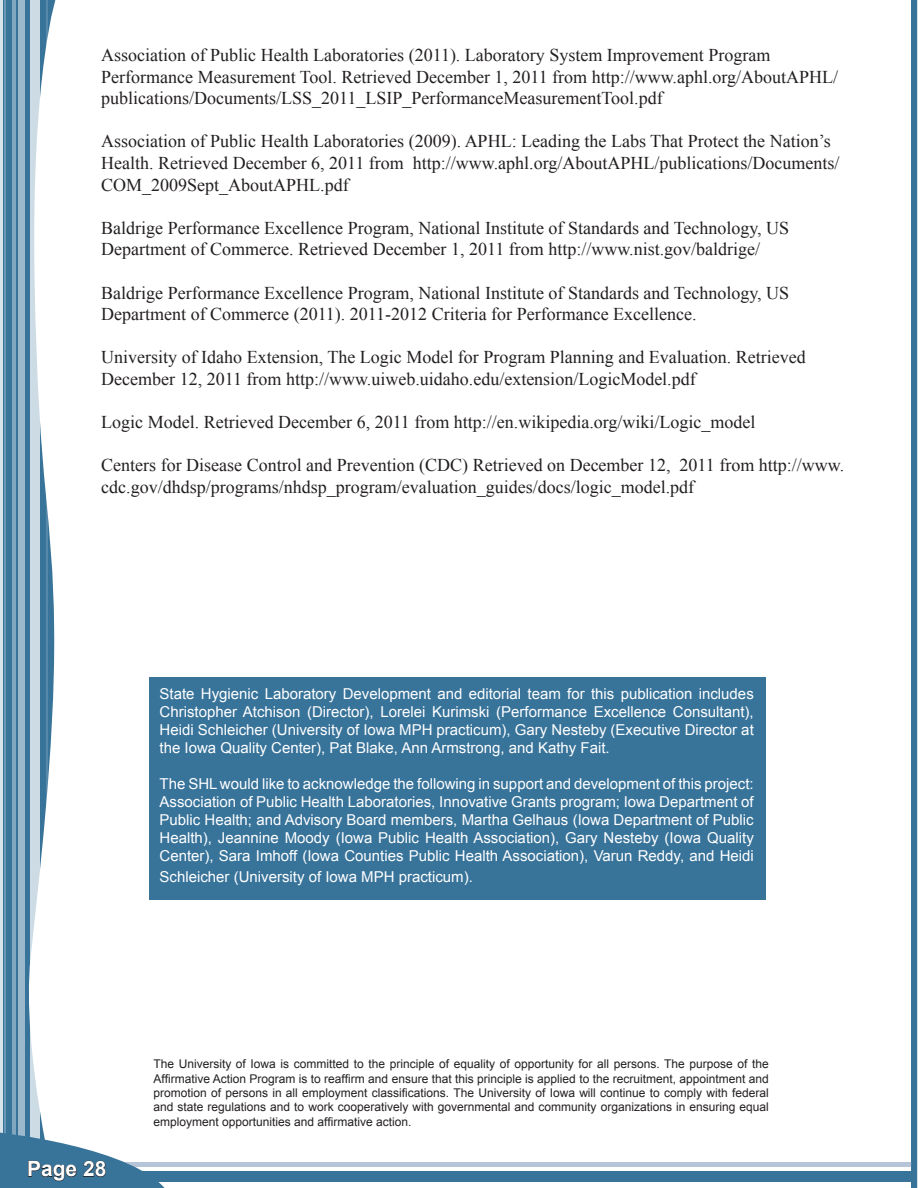
<style>
.page{position:relative;width:918px;height:1188px;background:#fff}
.page>*{position:absolute;margin:0;border:0;box-sizing:border-box;transform-origin:0 0}
.t1{font:700 21px "Arial";color:#fff}
.t2{font:18px/21.6px "Times New Roman";color:#231f20}
.t3{font:15px/18px "Arial";color:#fff;text-align:justify}
.t4{font:12px/14.4px "Arial";color:#231f20;text-align:justify}
</style>
<div class="page">
<div style="left:0;top:1171px;width:918px;height:11px;background:#38739a"></div>
<hr style="left:0;top:1162px;width:918px;height:4px;background:#b5c4d6">
<svg style="left:2px;top:0;width:54px;height:1132px;fill:#38739a"></svg>
<hr style="left:12px;top:0;width:4px;height:1188px;background:#81a6bf">
<div style="left:18px;top:0;width:6px;height:1188px;background:#9bb8cc"></div>
<hr style="left:46px;top:0;width:1px;height:1188px;background:#fff">
<svg style="left:30px;top:0;width:9px;height:1132px;fill:#cddbe5"></svg>
<hr style="left:5px;top:0;width:1px;height:1188px;background:#fff">
<svg style="left:0;top:1132px;width:170px;height:56px"></svg>
<div style="left:911px;top:0;width:6px;height:1188px;background:#38739a"></div>
<hr style="left:917px;top:0;width:1px;height:1188px;background:#fff">
<div style="left:149px;top:677px;width:617px;height:223px;background:#38739a"></div>
<p class="t2" style="left:101px;top:44px;width:739px">Association of Public Health Laboratories (2011). Laboratory System Improvement Program<br>Performance Measurement Tool. Retrieved December 1, 2011 from http://www.aphl.org/AboutAPHL/ publications/Documents/LSS_2011_LSIP_PerformanceMeasurementTool.pdf</p>
<p class="t2" style="left:101px;top:130px;width:740px">Association of Public Health Laboratories (2009). APHL: Leading the Labs That Protect the Nation’s<br>Health. Retrieved December 6, 2011 from http://www.aphl.org/AboutAPHL/publications/Documents/<br>COM_2009Sept_AboutAPHL.pdf</p>
<p class="t2" style="left:101px;top:217px;width:690px">Baldrige Performance Excellence Program, National Institute of Standards and Technology, US<br>Department of Commerce. Retrieved December 1, 2011 from http://www.nist.gov/baldrige/</p>
<p class="t2" style="left:101px;top:282px;width:690px">Baldrige Performance Excellence Program, National Institute of Standards and Technology, US<br>Department of Commerce (2011). 2011-2012 Criteria for Performance Excellence.</p>
<p class="t2" style="left:101px;top:346px;width:706px">University of Idaho Extension, The Logic Model for Program Planning and Evaluation. Retrieved<br>December 12, 2011 from http://www.uiweb.uidaho.edu/extension/LogicModel.pdf</p>
<p class="t2" style="left:101px;top:411px;width:656px">Logic Model. Retrieved December 6, 2011 from http://en.wikipedia.org/wiki/Logic_model</p>
<p class="t2" style="left:101px;top:454px;width:745px">Centers for Disease Control and Prevention (CDC) Retrieved on December 12, 2011 from http://www. cdc.gov/dhdsp/programs/nhdsp_program/evaluation_guides/docs/logic_model.pdf</p>
<p class="t3" style="left:160px;top:685px;width:596px">State Hygienic Laboratory Development and editorial team for this publication includes Christopher Atchison (Director), Lorelei Kurimski (Performance Excellence Consultant), Heidi Schleicher (University of Iowa MPH practicum), Gary Nesteby (Executive Director at the Iowa Quality Center), Pat Blake, Ann Armstrong, and Kathy Fait.</p>
<p class="t3" style="left:160px;top:775px;width:596px">The SHL would like to acknowledge the following in support and development of this project:<br>Association of Public Health Laboratories, Innovative Grants program; Iowa Department of Public Health; and Advisory Board members, Martha Gelhaus (Iowa Department of Public Health), Jeannine Moody (Iowa Public Health Association), Gary Nesteby (Iowa Quality Center), Sara Imhoff (Iowa Counties Public Health Association), Varun Reddy, and Heidi</p>
<p class="t3" style="left:160px;top:868px;width:315px">Schleicher (University of Iowa MPH practicum).</p>
<p class="t1" style="left:27px;top:1155px;width:81px">Page 28</p>
<p class="t4" style="left:153px;top:1057px;width:617px">The University of Iowa is committed to the principle of equality of opportunity for all persons. The purpose of the Affirmative Action Program is to reaffirm and ensure that this principle is applied to the recruitment, appointment and promotion of persons in all employment classifications. The University of Iowa will continue to comply with federal and state regulations and to work cooperatively with governmental and community organizations in ensuring equal employment opportunities and affirmative action.</p>
</div>
